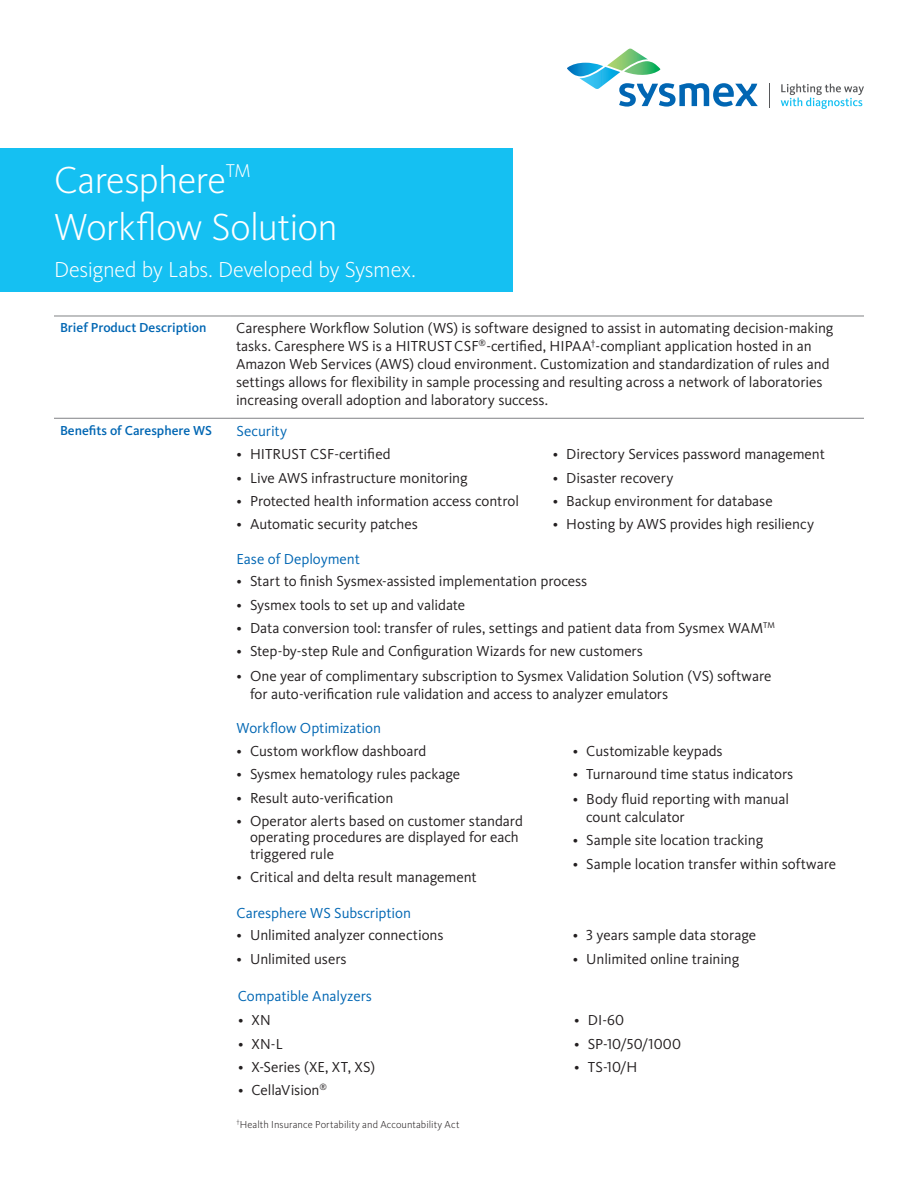
<style>
.page{position:relative;width:918px;height:1188px;background:#fff}
.page>*{position:absolute;margin:0;border:0;box-sizing:border-box;transform-origin:0 0}
.t1{font:300 39px "Kievit Pro";letter-spacing:-.015em;color:#fff}
.t2{font:300 22.5px "Kievit Pro";letter-spacing:-.01em;color:#fff}
.Body_Copy{font:15px/18px "Kievit Pro";letter-spacing:-.005em;color:#231f20}
.Body_Copy-2{font:15px "Kievit Pro";letter-spacing:-.005em;color:#0166b3}
.t3{font:500 13.5px "Kievit Pro";color:#0166b3}
.t4{font:300 10.5px "Kievit Pro";letter-spacing:.005em;color:#231f20}
</style>
<div class="page">
<div style="left:0;top:149px;width:513px;height:143px;background:#15c0f2"></div>
<svg style="left:567px;top:49px;width:191px;height:58px"></svg>
<svg style="left:769px;top:83px;width:1px;height:24px"></svg>
<svg style="left:781px;top:84px;width:83px;height:25px"></svg>
<hr style="left:54px;top:418px;width:176px;height:1px;background:#808285">
<hr style="left:230px;top:418px;width:634px;height:1px;background:#808285">
<hr style="left:54px;top:316px;width:176px;height:1px;background:#808285">
<hr style="left:230px;top:316px;width:634px;height:1px;background:#808285">
<p class="t1" style="left:54px;top:157px;width:198px">Caresphere<sup>TM</sup></p>
<p class="t1" style="left:54px;top:204px;width:285px">Workflow Solution</p>
<p class="t2" style="left:54px;top:256px;width:363px">Designed by Labs. Developed by Sysmex.</p>
<p class="t3" style="left:60px;top:320px;width:148px">Brief Product Description</p>
<p class="Body_Copy" style="left:236px;top:319px;width:599px">Caresphere Workflow Solution (WS) is software designed to assist in automating decision-making tasks. Caresphere WS is a HITRUSTCSF<sup>®</sup>-certified, HIPAA<sup>†</sup>-compliant application hosted in an Amazon Web Services (AWS) cloud environment. Customization and standardization of rules and settings allows for flexibility in sample processing and resulting across a network of laboratories increasing overall adoption and laboratory success.</p>
<p class="t3" style="left:60px;top:422px;width:153px">Benefits of Caresphere WS</p>
<p class="Body_Copy-2" style="left:237px;top:422px;width:52px">Security</p>
<p class="Body_Copy" style="left:237px;top:445px;width:156px">• HITRUST CSF-certified</p>
<p class="Body_Copy" style="left:237px;top:468px;width:233px">• Live AWS infrastructure monitoring</p>
<p class="Body_Copy" style="left:237px;top:492px;width:284px">• Protected heaIth information access control</p>
<p class="Body_Copy" style="left:237px;top:515px;width:183px">• Automatic security patches</p>
<p class="Body_Copy-2" style="left:237px;top:550px;width:125px">Ease of Deployment</p>
<p class="Body_Copy" style="left:553px;top:445px;width:274px">• Directory Services password management</p>
<p class="Body_Copy" style="left:553px;top:468px;width:122px">• Disaster recovery</p>
<p class="Body_Copy" style="left:553px;top:492px;width:221px">• Backup environment for database</p>
<p class="Body_Copy" style="left:553px;top:515px;width:263px">• Hosting by AWS provides high resiliency</p>
<p class="Body_Copy" style="left:237px;top:572px;width:352px">• Start to finish Sysmex-assisted implementation process</p>
<p class="Body_Copy" style="left:237px;top:596px;width:230px">• Sysmex tools to set up and validate</p>
<p class="Body_Copy" style="left:237px;top:619px;width:540px">• Data conversion tool: transfer of rules, settings and patient data from Sysmex WAM<sup>TM</sup></p>
<p class="Body_Copy" style="left:237px;top:642px;width:408px">• Step-by-step Rule and Configuration Wizards for new customers</p>
<p class="Body_Copy" style="left:250px;top:667px;width:523px;text-indent:-14px">• One year of complimentary subscription to Sysmex Validation Solution (VS) software for auto-verification rule validation and access to analyzer emulators</p>
<p class="Body_Copy-2" style="left:237px;top:719px;width:146px">Workflow Optimization</p>
<p class="Body_Copy" style="left:237px;top:742px;width:191px">• Custom workflow dashboard</p>
<p class="Body_Copy" style="left:237px;top:765px;width:225px">• Sysmex hematology rules package</p>
<p class="Body_Copy" style="left:237px;top:789px;width:158px">• Result auto-verification</p>
<p class="Body_Copy" style="left:250px;top:813px;width:274px;line-height:16.5px;text-indent:-14px">• Operator alerts based on customer standard operating procedures are displayed for each triggered rule</p>
<p class="Body_Copy" style="left:237px;top:868px;width:242px">• Critical and delta result management</p>
<p class="Body_Copy-2" style="left:237px;top:904px;width:176px">Caresphere WS Subscription</p>
<p class="Body_Copy" style="left:237px;top:926px;width:208px">• Unlimited analyzer connections</p>
<p class="Body_Copy" style="left:237px;top:950px;width:112px">• Unlimited users</p>
<p class="Body_Copy-2" style="left:238px;top:987px;width:136px">Compatible Analyzers</p>
<p class="Body_Copy" style="left:238px;top:1011px;width:34px">• XN</p>
<p class="Body_Copy" style="left:238px;top:1035px;width:46px">• XN-L</p>
<p class="Body_Copy" style="left:238px;top:1058px;width:139px">• X-Series (XE, XT, XS)</p>
<p class="Body_Copy" style="left:238px;top:1081px;width:91px">• CellaVision<sup>®</sup></p>
<p class="t4" style="left:237px;top:1118px;width:224px"><sup>†</sup>Health Insurance Portability and Accountability Act</p>
<p class="Body_Copy" style="left:573px;top:742px;width:152px">• Customizable keypads</p>
<p class="Body_Copy" style="left:573px;top:765px;width:222px">• Turnaround time status indicators</p>
<p class="Body_Copy" style="left:586px;top:790px;width:204px;text-indent:-14px">• Body fluid reporting with manual count calculator</p>
<p class="Body_Copy" style="left:573px;top:831px;width:192px">• Sample site location tracking</p>
<p class="Body_Copy" style="left:573px;top:855px;width:265px">• Sample location transfer within software</p>
<p class="Body_Copy" style="left:573px;top:926px;width:185px">• 3 years sample data storage</p>
<p class="Body_Copy" style="left:573px;top:950px;width:168px">• Unlimited online training</p>
<p class="Body_Copy" style="left:574px;top:1011px;width:51px">• DI-60</p>
<p class="Body_Copy" style="left:574px;top:1035px;width:108px">• SP-10/50/1000</p>
<p class="Body_Copy" style="left:574px;top:1058px;width:65px">• TS-10/H</p>
</div>
